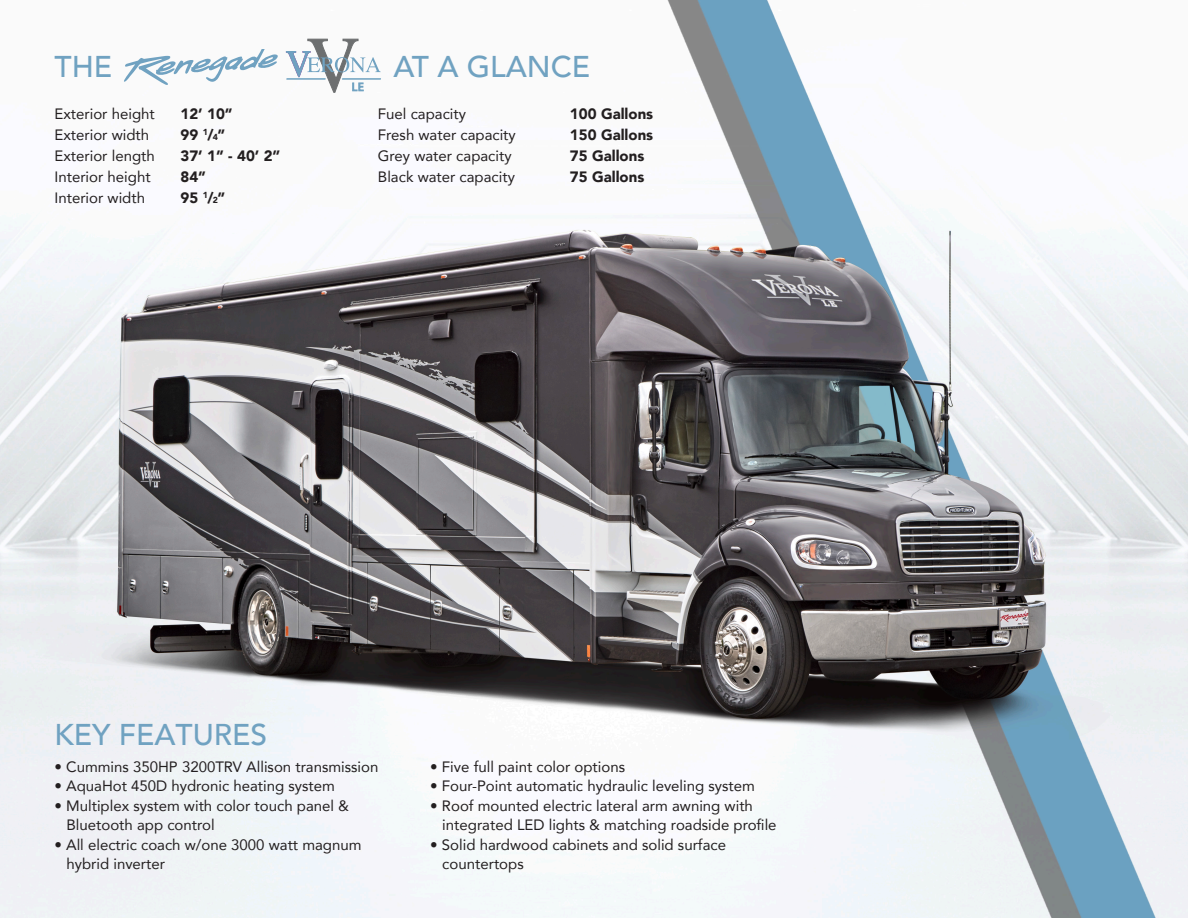
<style>
.page{position:relative;width:1188px;height:918px;background:#fff}
.page>*{position:absolute;margin:0;border:0;box-sizing:border-box;transform-origin:0 0}
.t1{font:500 30px "Avenir";color:#70a2c1}
.t2{font:15px/19.5px "Avenir";color:#231f20}
.t3{font:900 15px "Avenir";color:#231f20}
.s1{font-size:8.7px}
</style>
<div class="page">
<img style="left:0;top:0;width:1188px;height:918px">
<svg style="left:122px;top:50px;width:157px;height:35px"></svg>
<svg style="left:286px;top:39px;width:95px;height:54px"></svg>
<p class="t1" style="left:54px;top:41px;width:59px">THE</p>
<p class="t1" style="left:393px;top:41px;width:198px">AT A GLANCE</p>
<p class="t2" style="left:54px;top:103px;width:102px">Exterior height</p>
<p class="t3" style="left:180px;top:101px;width:54px">12’ 10”</p>
<p class="t2" style="left:54px;top:124px;width:96px">Exterior width</p>
<p class="t3" style="left:180px;top:122px;width:46px">99 <sup>1</sup>/<span class="s1">4</span>”</p>
<p class="t2" style="left:54px;top:145px;width:102px">Exterior length</p>
<p class="t3" style="left:180px;top:143px;width:101px">37’ 1” - 40’ 2’’</p>
<p class="t2" style="left:54px;top:166px;width:98px">Interior height</p>
<p class="t3" style="left:180px;top:164px;width:27px">84”</p>
<p class="t2" style="left:54px;top:187px;width:92px">Interior width</p>
<p class="t3" style="left:180px;top:185px;width:46px">95 <sup>1</sup>/<span class="s1">2</span>”</p>
<p class="t2" style="left:378px;top:103px;width:90px">Fuel capacity</p>
<p class="t3" style="left:570px;top:101px;width:85px">100 Gallons</p>
<p class="t2" style="left:378px;top:124px;width:139px">Fresh water capacity</p>
<p class="t3" style="left:570px;top:122px;width:85px">150 Gallons</p>
<p class="t2" style="left:378px;top:145px;width:135px">Grey water capacity</p>
<p class="t3" style="left:570px;top:143px;width:76px">75 Gallons</p>
<p class="t2" style="left:378px;top:166px;width:139px">Black water capacity</p>
<p class="t3" style="left:570px;top:164px;width:76px">75 Gallons</p>
<p class="t1" style="left:54px;top:709px;width:214px">KEY FEATURES</p>
<p class="t2" style="left:54px;top:756px;width:326px">• Cummins 350HP 3200TRV Allison transmission</p>
<p class="t2" style="left:54px;top:776px;width:282px">• AquaHot 450D hydronic heating system</p>
<p class="t2" style="left:66px;top:795px;width:284px;text-indent:-12px">• Multiplex system with color touch panel &amp;<br>Bluetooth app control</p>
<p class="t2" style="left:66px;top:834px;width:297px;text-indent:-12px">• All electric coach w/one 3000 watt magnum hybrid inverter</p>
<p class="t2" style="left:430px;top:756px;width:196px">• Five full paint color options</p>
<p class="t2" style="left:430px;top:776px;width:326px">• Four-Point automatic hydraulic leveling system</p>
<p class="t2" style="left:430px;top:795px;width:324px">• Roof mounted electric lateral arm awning with</p>
<p class="t2" style="left:442px;top:815px;width:336px">integrated LED lights &amp; matching roadside profile</p>
<p class="t2" style="left:442px;top:834px;width:285px;text-indent:-12px">• Solid hardwood cabinets and solid surface countertops</p>
</div>
